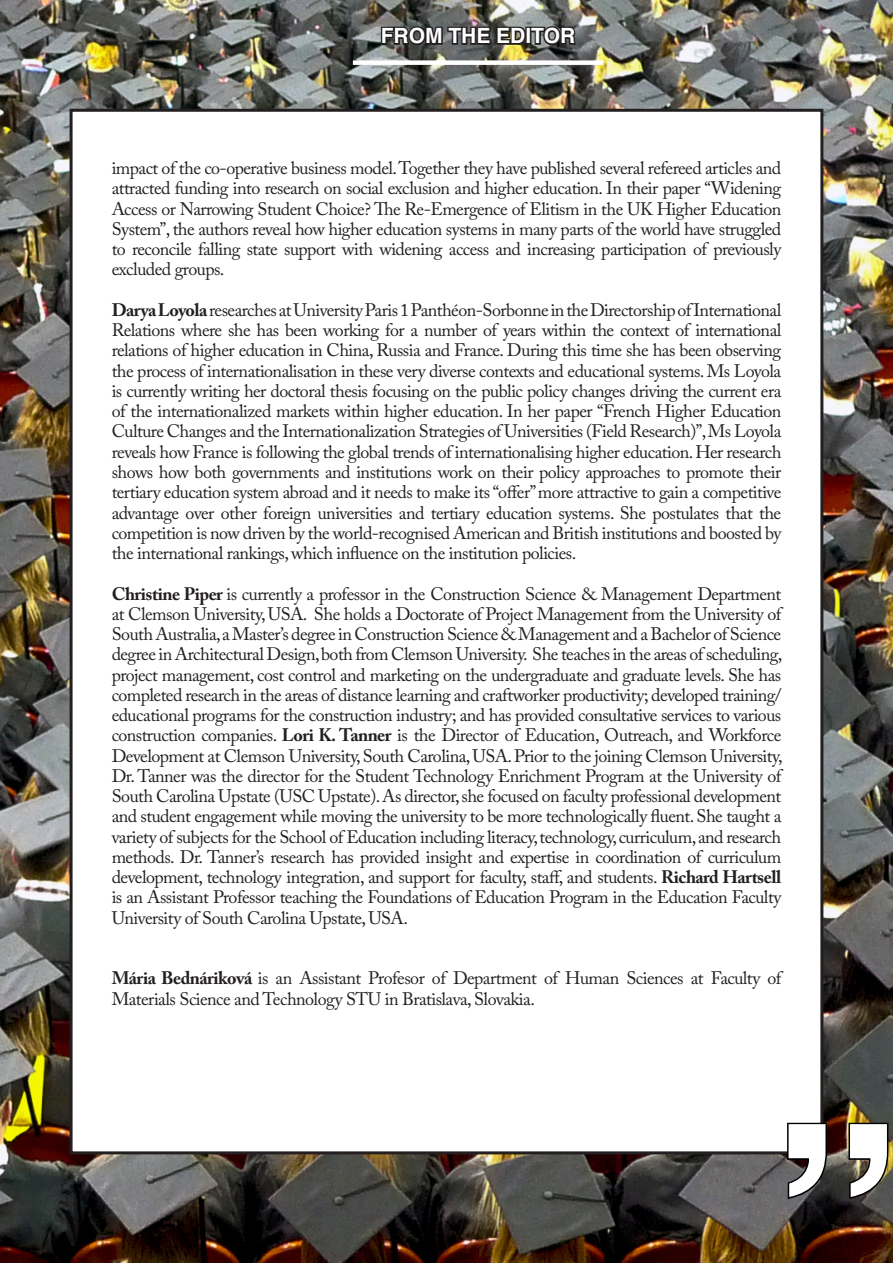
<style>
.page{position:relative;width:893px;height:1263px;background:#fff}
.page>*{position:absolute;margin:0;border:0;box-sizing:border-box;transform-origin:0 0}
.t1{font:700 265.35px "Helvetica";color:#fff}
.t2{font:700 21px "Helvetica";color:#fff}
.t3{font:18px/20.2px "Adobe Caslon Pro";letter-spacing:-.03em;color:#231f20;text-align:justify}
.s1{font-weight:700}
</style>
<div class="page">
<img style="left:0;top:0;width:893px;height:1263px">
<img style="left:379px;top:4px;width:199px;height:70px">
<div style="left:353px;top:60px;width:250px;height:5px;background:#fff"></div>
<div style="left:71px;top:110px;width:751px;height:1043px;background:#fff"></div>
<img style="left:786px;top:1121px;width:104px;height:80px">
<p class="t2" style="left:381px;top:19px;width:196px">FROM THE EDITOR</p>
<p class="t3" style="left:112px;top:158px;width:671px">impact of the co-operative business model. Together they have published several refereed articles and attracted funding into research on social exclusion and higher education. In their paper “Widening Access or Narrowing Student Choice? The Re-Emergence of Elitism in the UK Higher Education System”, the authors reveal how higher education systems in many parts of the world have struggled to reconcile falling state support with widening access and increasing participation of previously excluded groups.</p>
<p class="t3" style="left:112px;top:300px;width:671px"><span class="s1">Darya Loyola</span> researches at University Paris 1 Panthéon-Sorbonne in the Directorship of International Relations where she has been working for a number of years within the context of international relations of higher education in China, Russia and France. During this time she has been observing the process of internationalisation in these very diverse contexts and educational systems. Ms Loyola is currently writing her doctoral thesis focusing on the public policy changes driving the current era of the internationalized markets within higher education. In her paper “French Higher Education Culture Changes and the Internationalization Strategies of Universities (Field Research)”, Ms Loyola reveals how France is following the global trends of internationalising higher education. Her research shows how both governments and institutions work on their policy approaches to promote their tertiary education system abroad and it needs to make its “offer” more attractive to gain a competitive advantage over other foreign universities and tertiary education systems. She postulates that the competition is now driven by the world-recognised American and British institutions and boosted by the international rankings, which influence on the institution policies.</p>
<p class="t3" style="left:112px;top:583px;width:672px"><span class="s1">Christine Piper</span> is currently a professor in the Construction Science &amp; Management Department at Clemson University, USA. She holds a Doctorate of Project Management from the University of South Australia, a Master’s degree in Construction Science &amp; Management and a Bachelor of Science degree in Architectural Design, both from Clemson University. She teaches in the areas of scheduling, project management, cost control and marketing on the undergraduate and graduate levels. She has completed research in the areas of distance learning and craftworker productivity; developed training/ educational programs for the construction industry; and has provided consultative services to various construction companies. <span class="s1">Lori K. Tanner</span> is the Director of Education, Outreach, and Workforce Development at Clemson University, South Carolina, USA. Prior to the joining Clemson University, Dr. Tanner was the director for the Student Technology Enrichment Program at the University of South Carolina Upstate (USC Upstate). As director, she focused on faculty professional development and student engagement while moving the university to be more technologically fluent. She taught a variety of subjects for the School of Education including literacy, technology, curriculum, and research methods. Dr. Tanner’s research has provided insight and expertise in coordination of curriculum development, technology integration, and support for faculty, staff, and students. <span class="s1">Richard Hartsell </span>is an Assistant Professor teaching the Foundations of Education Program in the Education Faculty University of South Carolina Upstate, USA.</p>
<p class="t3" style="left:112px;top:968px;width:671px"><span class="s1">Mária Bednáriková</span> is an Assistant Profesor of Department of Human Sciences at Faculty of<br>Materials Science and Technology STU in Bratislava, Slovakia.</p>
<p class="t1" style="left:905px;top:1312px;width:134px;rotate:-180deg">“</p>
</div>
